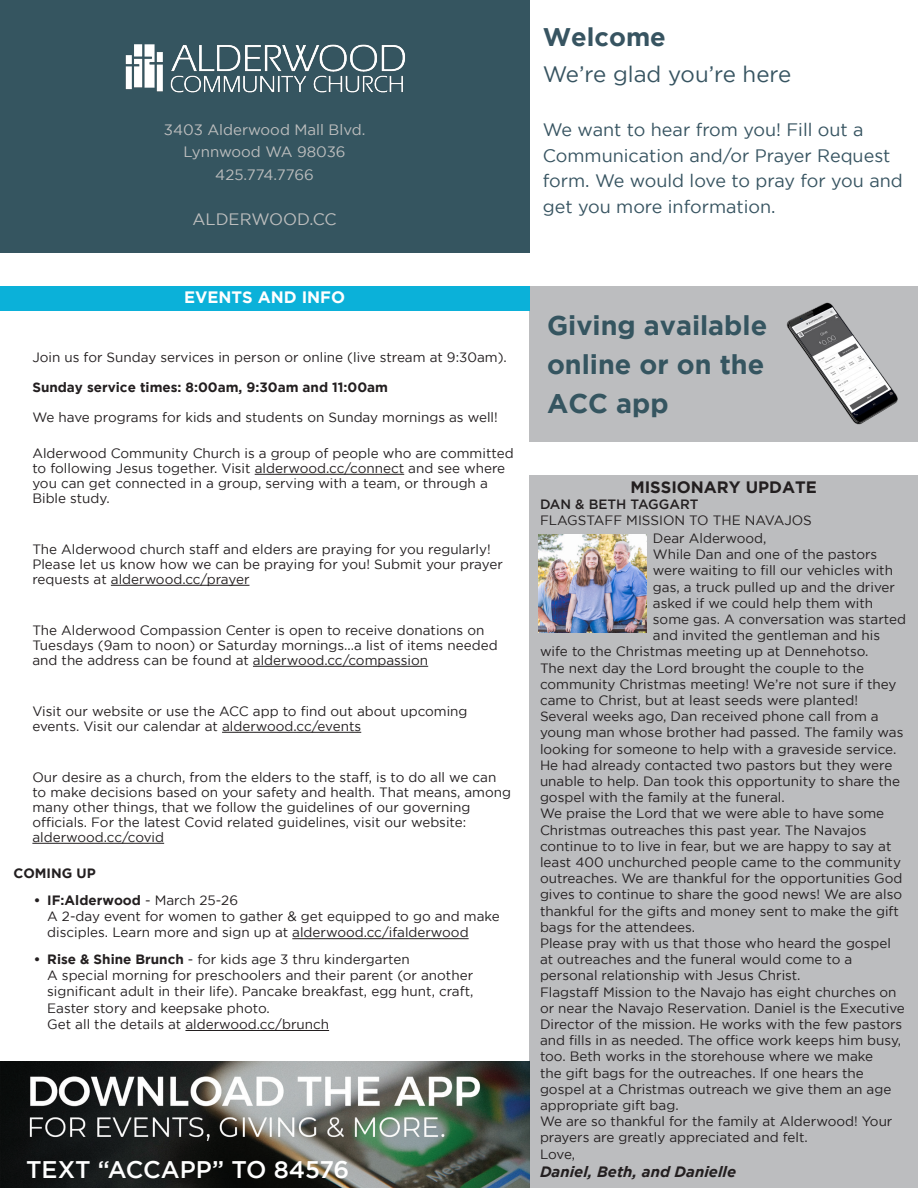
<style>
.page{position:relative;width:918px;height:1188px;background:#fff}
.page>*{position:absolute;margin:0;border:0;box-sizing:border-box;transform-origin:0 0}
.t1{font:700 27px/39px "Gotham";color:#355560}
.t2{font:700 25.5px "Gotham";color:#375461}
.t3{font:500 24px "Gotham";color:#fff}
.t4{font:22.35px "Gotham";color:#375461}
.t5{font:18px/25.5px "Gotham";color:#375461}
.t6{font:700 16.5px "Gotham";color:#231f20}
.t7{font:700 16.5px "Gotham";color:#fff}
.t8{font:16.5px "Gotham";color:#bdbebe}
.t9{font:15px "Gotham";color:#bdbebe}
.t10{font:italic 700 15px "Gotham";color:#231f20}
.t11{font:13.5px/16.2px "Gotham";color:#231f20}
.t12{font:700 13.5px "Gotham";color:#231f20}
.t13{font:500 13.5px "Gotham";color:#231f20}
.s1{font-weight:700}
</style>
<div class="page">
<div style="left:529px;top:475px;width:389px;height:713px;background:#bcbdbf"></div>
<img style="left:538px;top:535px;width:108px;height:97px">
<div style="left:529px;top:286px;width:389px;height:155px;background:#bcbdbf"></div>
<img style="left:786px;top:302px;width:112px;height:123px">
<img style="left:0;top:1061px;width:529px;height:127px">
<div style="left:0;top:0;width:529px;height:252px;background:#355560"></div>
<img style="left:125px;top:44px;width:281px;height:49px">
<hr style="left:255px;top:474px;width:149px;height:1px;background:#231f20">
<hr style="left:111px;top:585px;width:138px;height:1px;background:#231f20">
<hr style="left:253px;top:666px;width:175px;height:1px;background:#231f20">
<hr style="left:222px;top:732px;width:139px;height:1px;background:#231f20">
<hr style="left:32px;top:843px;width:132px;height:1px;background:#231f20">
<hr style="left:292px;top:938px;width:177px;height:1px;background:#231f20">
<hr style="left:185px;top:1030px;width:144px;height:1px;background:#231f20">
<div style="left:0;top:286px;width:529px;height:24px;background:#0bb1d9"></div>
<p class="t9" style="left:164px;top:121px;width:203px">3403 Alderwood Mall Blvd.</p>
<p class="t9" style="left:184px;top:144px;width:164px">Lynnwood WA 98036</p>
<p class="t9" style="left:215px;top:166px;width:100px">425.774.7766</p>
<p class="t8" style="left:193px;top:210px;width:146px">ALDERWOOD.CC</p>
<p class="t7" style="left:184px;top:287px;width:163px">EVENTS AND INFO</p>
<p class="t11" style="left:32px;top:348px;width:476px">Join us for Sunday services in person or online (live stream at 9:30am).</p>
<p class="t12" style="left:32px;top:379px;width:357px">Sunday service times: 8:00am, 9:30am and 11:00am</p>
<p class="t11" style="left:32px;top:408px;width:467px">We have programs for kids and students on Sunday mornings as well!</p>
<p class="t11" style="left:32px;top:445px;width:483px;line-height:15px">Alderwood Community Church is a group of people who are committed to following Jesus together. Visit alderwood.cc/connect and see where you can get connected in a group, serving with a team, or through a Bible study.</p>
<p class="t11" style="left:32px;top:541px;width:472px;line-height:15px">The Alderwood church staff and elders are praying for you regularly!<br>Please let us know how we can be praying for you! Submit your prayer requests at alderwood.cc/prayer</p>
<p class="t11" style="left:32px;top:622px;width:467px;line-height:15px">The Alderwood Compassion Center is open to receive donations on<br>Tuesdays (9am to noon) or Saturday mornings...a list of items needed and the address can be found at alderwood.cc/compassion</p>
<p class="t11" style="left:32px;top:703px;width:437px;line-height:15px">Visit our website or use the ACC app to find out about upcoming events. Visit our calendar at alderwood.cc/events</p>
<p class="t11" style="left:32px;top:769px;width:480px;line-height:15px">Our desire as a church, from the elders to the staff, is to do all we can to make decisions based on your safety and health. That means, among many other things, that we follow the guidelines of our governing officials. For the latest Covid related guidelines, visit our website: alderwood.cc/covid</p>
<p class="t12" style="left:14px;top:865px;width:84px">COMING UP</p>
<p class="t11" style="left:47px;top:891px;width:454px;text-indent:-14px"><span class="s1">• IF:Alderwood</span> - March 25-26<br>A 2-day event for women to gather &amp; get equipped to go and make disciples. Learn more and sign up at alderwood.cc/ifalderwood</p>
<p class="t11" style="left:47px;top:951px;width:428px;text-indent:-14px"><span class="s1">• Rise &amp; Shine Brunch</span> - for kids age 3 thru kindergarten<br>A special morning for preschoolers and their parent (or another significant adult in their life). Pancake breakfast, egg hunt, craft, Easter story and keepsake photo.<br>Get all the details at alderwood.cc/brunch</p>
<p class="t3" style="left:26px;top:1156px;width:325px">TEXT “ACCAPP” TO 84576</p>
<p class="t2" style="left:543px;top:22px;width:125px">Welcome</p>
<p class="t4" style="left:543px;top:62px;width:250px">We’re glad you’re here</p>
<p class="t5" style="left:543px;top:117px;width:362px">We want to hear from you! Fill out a Communication and/or Prayer Request form. We would love to pray for you and get you more information.</p>
<p class="t1" style="left:547px;top:305px;width:222px">Giving available</p>
<p class="t1" style="left:547px;top:344px;width:219px">online or on the<br>ACC app</p>
<p class="t6" style="left:630px;top:477px;width:188px">MISSIONARY UPDATE</p>
<p class="t13" style="left:540px;top:496px;width:160px">DAN &amp; BETH TAGGART</p>
<p class="t11" style="left:540px;top:512px;width:273px">FLAGSTAFF MISSION TO THE NAVAJOS</p>
<p class="t11" style="left:653px;top:530px;width:115px">Dear Alderwood,</p>
<p class="t11" style="left:653px;top:546px;width:226px">While Dan and one of the pastors</p>
<p class="t11" style="left:653px;top:562px;width:242px">were waiting to fill our vehicles with</p>
<p class="t11" style="left:653px;top:578px;width:244px">gas, a truck pulled up and the driver</p>
<p class="t11" style="left:653px;top:595px;width:222px">asked if we could help them with</p>
<p class="t11" style="left:653px;top:611px;width:255px">some gas. A conversation was started</p>
<p class="t11" style="left:653px;top:627px;width:229px">and invited the gentleman and his</p>
<p class="t11" style="left:540px;top:643px;width:330px">wife to the Christmas meeting up at Dennehotso.</p>
<p class="t11" style="left:540px;top:659px;width:326px">The next day the Lord brought the couple to the</p>
<p class="t11" style="left:540px;top:676px;width:358px">community Christmas meeting! We’re not sure if they</p>
<p class="t11" style="left:540px;top:692px;width:320px">came to Christ, but at least seeds were planted!</p>
<p class="t11" style="left:540px;top:708px;width:365px">Several weeks ago, Dan received phone call from a young man whose brother had passed. The family was looking for someone to help with a graveside service.<br>He had already contacted two pastors but they were unable to help. Dan took this opportunity to share the gospel with the family at the funeral.</p>
<p class="t11" style="left:540px;top:805px;width:364px">We praise the Lord that we were able to have some Christmas outreaches this past year. The Navajos continue to to live in fear, but we are happy to say at least 400 unchurched people came to the community outreaches. We are thankful for the opportunities God gives to continue to share the good news! We are also thankful for the gifts and money sent to make the gift bags for the attendees.</p>
<p class="t11" style="left:540px;top:935px;width:352px">Please pray with us that those who heard the gospel at outreaches and the funeral would come to a personal relationship with Jesus Christ.</p>
<p class="t11" style="left:540px;top:983px;width:366px">Flagstaff Mission to the Navajo has eight churches on or near the Navajo Reservation. Daniel is the Executive Director of the mission. He works with the few pastors and fills in as needed. The office work keeps him busy, too. Beth works in the storehouse where we make<br>the gift bags for the outreaches. If one hears the gospel at a Christmas outreach we give them an age appropriate gift bag.</p>
<p class="t11" style="left:540px;top:1113px;width:354px">We are so thankful for the family at Alderwood! Your prayers are greatly appreciated and felt.</p>
<p class="t11" style="left:540px;top:1145px;width:37px">Love,</p>
<p class="t10" style="left:540px;top:1163px;width:198px">Daniel, Beth, and Danielle</p>
</div>
